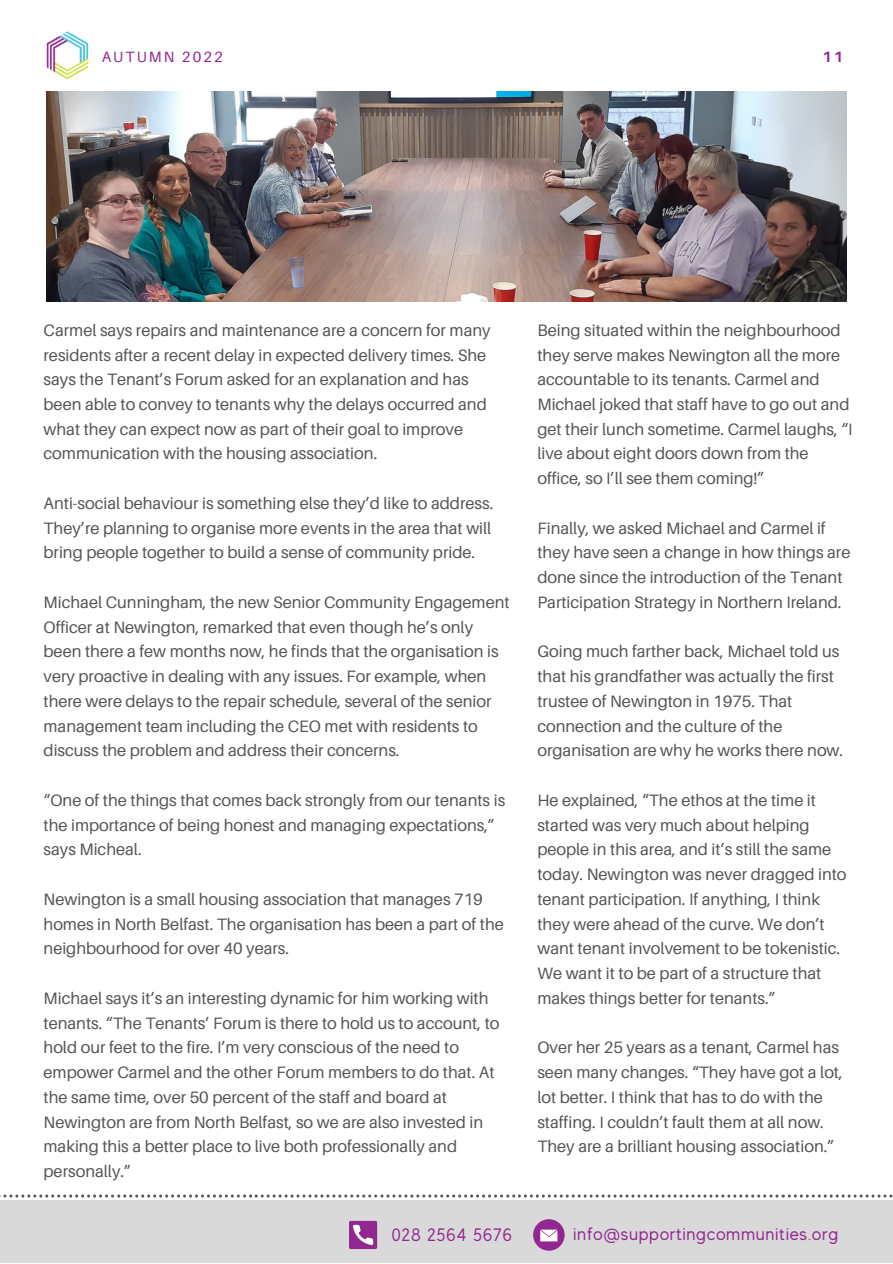
<style>
.page{position:relative;width:893px;height:1264px;background:#fff}
.page>*{position:absolute;margin:0;border:0;box-sizing:border-box;transform-origin:0 0}
.t1{font:18px "MADE Evolve Sans";letter-spacing:.035em;color:#92278f}
.t2{font:16.5px/24.8px "Aileron";color:#545454}
.t3{font:700 15px "Aileron";color:#92278f}
.t4{font:14.85px "Aileron";letter-spacing:.14em;color:#92278f}
</style>
<div class="page">
<img style="left:46px;top:31px;width:43px;height:49px">
<div style="left:0;top:1200px;width:892px;height:62px;background:#d9d9d9"></div>
<svg style="left:0;top:1194px;width:893px;height:3px"></svg>
<div style="left:349px;top:1220px;width:28px;height:28px;background:#92278f;border-radius:2px"></div>
<svg style="left:353px;top:1224px;width:20px;height:21px"></svg>
<div style="left:533px;top:1219px;width:31px;height:31px;background:#92278f;border-radius:50%"></div>
<svg style="left:540px;top:1229px;width:17px;height:12px"></svg>
<img style="left:46px;top:92px;width:800px;height:209px">
<p class="t4" style="left:102px;top:47px;width:122px">AUTUMN 2022</p>
<p class="t3" style="left:822px;top:47px;width:22px">11</p>
<p class="t2" style="left:44px;top:317px;width:448px">Carmel says repairs and maintenance are a concern for many residents after a recent delay in expected delivery times. She says the Tenant’s Forum asked for an explanation and has been able to convey to tenants why the delays occurred and what they can expect now as part of their goal to improve communication with the housing association.</p>
<p class="t2" style="left:44px;top:490px;width:451px;text-align:justify">Anti-social behaviour is something else they’d like to address.<br>They’re planning to organise more events in the area that will bring people together to build a sense of community pride.</p>
<p class="t2" style="left:44px;top:589px;width:467px">Michael Cunningham, the new Senior Community Engagement Officer at Newington, remarked that even though he’s only been there a few months now, he finds that the organisation is very proactive in dealing with any issues. For example, when there were delays to the repair schedule, several of the senior management team including the CEO met with residents to discuss the problem and address their concerns.</p>
<p class="t2" style="left:44px;top:787px;width:463px">“One of the things that comes back strongly from our tenants is the importance of being honest and managing expectations,” says Micheal.</p>
<p class="t2" style="left:44px;top:886px;width:462px">Newington is a small housing association that manages 719 homes in North Belfast. The organisation has been a part of the neighbourhood for over 40 years.</p>
<p class="t2" style="left:44px;top:985px;width:457px">Michael says it’s an interesting dynamic for him working with tenants. “The Tenants’ Forum is there to hold us to account, to hold our feet to the fire. I’m very conscious of the need to empower Carmel and the other Forum members to do that. At the same time, over 50 percent of the staff and board at Newington are from North Belfast, so we are also invested in making this a better place to live both professionally and personally.”</p>
<p class="t2" style="left:537px;top:317px;width:317px">Being situated within the neighbourhood they serve makes Newington all the more accountable to its tenants. Carmel and Michael joked that staff have to go out and get their lunch sometime. Carmel laughs, “I live about eight doors down from the office, so I’ll see them coming!”</p>
<p class="t2" style="left:537px;top:515px;width:314px">Finally, we asked Michael and Carmel if they have seen a change in how things are done since the introduction of the Tenant Participation Strategy in Northern Ireland.</p>
<p class="t2" style="left:537px;top:639px;width:307px">Going much farther back, Michael told us that his grandfather was actually the first trustee of Newington in 1975. That connection and the culture of the organisation are why he works there now.</p>
<p class="t2" style="left:537px;top:787px;width:311px">He explained, “The ethos at the time it started was very much about helping people in this area, and it’s still the same today. Newington was never dragged into tenant participation. If anything, I think they were ahead of the curve. We don’t want tenant involvement to be tokenistic.<br>We want it to be part of a structure that makes things better for tenants.”</p>
<p class="t2" style="left:537px;top:1034px;width:307px">Over her 25 years as a tenant, Carmel has seen many changes. “They have got a lot, lot better. I think that has to do with the staffing. I couldn’t fault them at all now.<br>They are a brilliant housing association.”</p>
<p class="t1" style="left:391px;top:1224px;width:122px">028 2564 5676</p>
<p class="t1" style="left:573px;top:1223px;width:266px">info@supportingcommunities.org</p>
</div>
